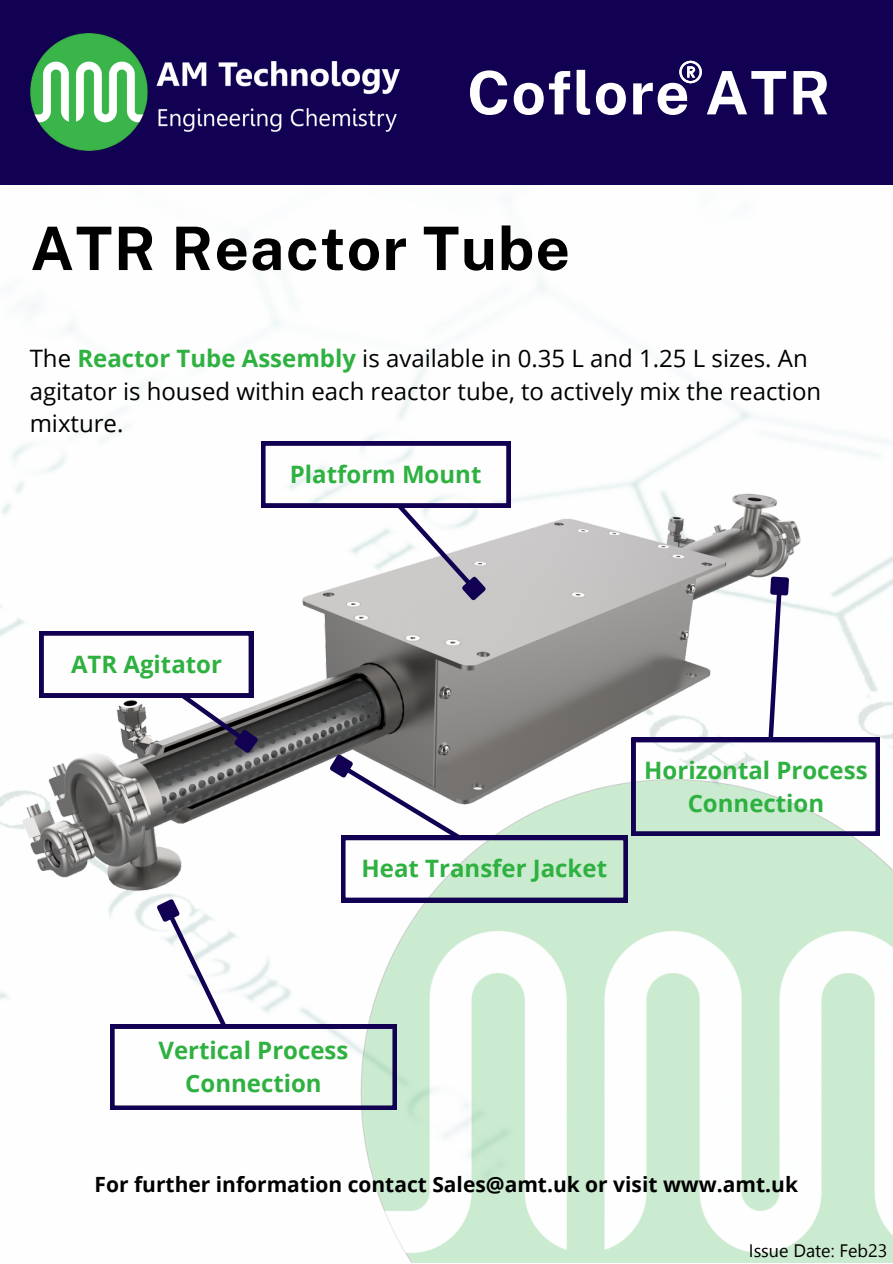
<style>
.page{position:relative;width:893px;height:1264px;background:#fff}
.page>*{position:absolute;margin:0;border:0;box-sizing:border-box;transform-origin:0 0}
.t1{font:700 60px "Public Sans";letter-spacing:.025em;color:#000}
.t2{font:700 60px "Public Sans";letter-spacing:.025em;color:#fff}
.t3{font:24px/32.5px "Open Sans";color:#000}
.t4{font:700 24px/32.5px "Open Sans";color:#2eb140;text-align:center}
.t5{font:700 21px "Open Sans";color:#000}
.t6{font:18px "Leelawadee UI";color:#000}
.s1{font-weight:700;color:#2eb140}
</style>
<div class="page">
<div style="left:0;top:0;width:892px;height:185px;background:#120052"></div>
<img style="left:30px;top:34px;width:369px;height:117px">
<img style="left:350px;top:1109px;width:542px;height:153px">
<svg style="left:679px;top:61px;width:22px;height:22px"></svg>
<img style="left:0;top:482px;width:892px;height:465px">
<svg style="left:39px;top:441px;width:840px;height:668px"></svg>
<h1 class="t2" style="left:467px;top:57px;width:365px">Coflore ATR</h1>
<h1 class="t1" style="left:30px;top:213px;width:540px">ATR Reactor Tube</h1>
<p class="t3" style="left:30px;top:341px;width:793px">The <span class="s1">Reactor Tube Assembly</span> is available in 0.35 L and 1.25 L sizes. An agitator is housed within each reactor tube, to actively mix the reaction mixture.</p>
<p class="t4" style="left:290px;top:457px;width:193px">Platform Mount</p>
<p class="t4" style="left:71px;top:647px;width:152px">ATR Agitator</p>
<p class="t4" style="left:361px;top:851px;width:247px">Heat Transfer Jacket</p>
<p class="t4" style="left:644px;top:753px;width:225px">Horizontal Process<br>Connection</p>
<p class="t4" style="left:158px;top:1033px;width:191px">Vertical Process<br>Connection</p>
<p class="t5" style="left:95px;top:1169px;width:704px">For further information contact Sales@amt.uk or visit www.amt.uk</p>
<p class="t6" style="left:748px;top:1237px;width:140px">Issue Date: Feb23</p>
</div>
